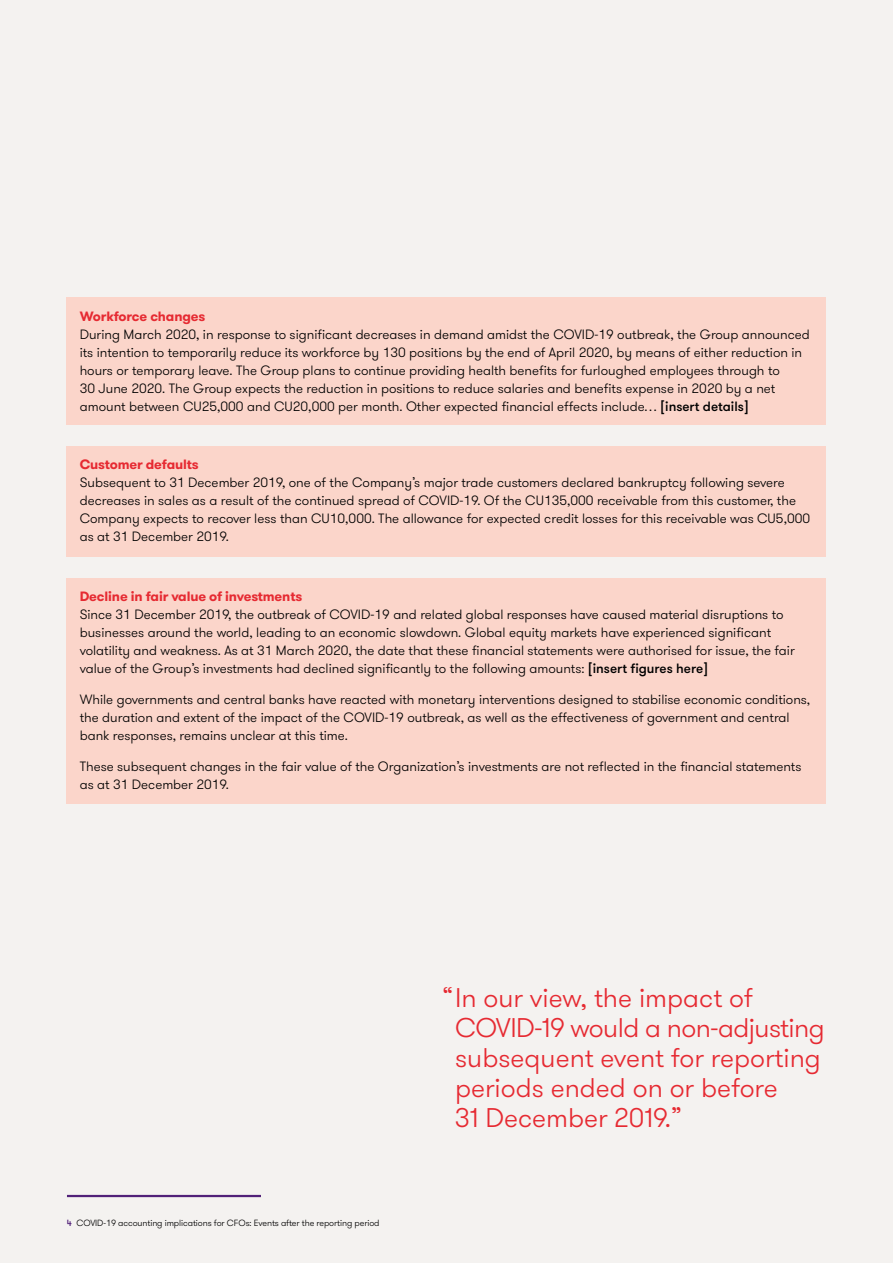
<style>
.page{position:relative;width:893px;height:1263px;background:#f4f2f0}
.page>*{position:absolute;margin:0;border:0;box-sizing:border-box;transform-origin:0 0}
.t1{font:300 27px/30px "GT Walsheim Pro";color:#e62a32}
.t2{font:300 13.5px/18px "GT Walsheim Pro";color:#000}
.t3{font:700 13.5px "GT Walsheim Pro";letter-spacing:-.01em;color:#e62a32}
.t4{font:300 9px "GT Walsheim Pro";letter-spacing:-.01em;color:#000}
.s1{font-weight:500}
.s2{font-weight:500;color:#512178}
</style>
<div class="page">
<div style="left:67px;top:578px;width:759px;height:226px;background:#fbd5ca"></div>
<hr style="left:67px;top:1195px;width:194px;height:2px;background:#512178">
<div style="left:67px;top:298px;width:759px;height:127px;background:#fbd5ca"></div>
<div style="left:67px;top:446px;width:759px;height:111px;background:#fbd5ca"></div>
<p class="t3" style="left:80px;top:307px;width:127px">Workforce changes</p>
<p class="t2" style="left:80px;top:325px;width:731px">During March 2020, in response to significant decreases in demand amidst the COVID-19 outbreak, the Group announced its intention to temporarily reduce its workforce by 130 positions by the end of April 2020, by means of either reduction in hours or temporary leave. The Group plans to continue providing health benefits for furloughed employees through to<br>30 June 2020. The Group expects the reduction in positions to reduce salaries and benefits expense in 2020 by a net amount between CU25,000 and CU20,000 per month. Other expected financial effects include… <span class="s1">[insert details]</span></p>
<p class="t3" style="left:80px;top:456px;width:121px">Customer defaults</p>
<p class="t2" style="left:80px;top:474px;width:732px">Subsequent to 31 December 2019, one of the Company’s major trade customers declared bankruptcy following severe decreases in sales as a result of the continued spread of COVID-19. Of the CU135,000 receivable from this customer, the Company expects to recover less than CU10,000. The allowance for expected credit losses for this receivable was CU5,000 as at 31 December 2019.</p>
<p class="t3" style="left:80px;top:588px;width:224px">Decline in fair value of investments</p>
<p class="t2" style="left:80px;top:606px;width:717px">Since 31 December 2019, the outbreak of COVID-19 and related global responses have caused material disruptions to businesses around the world, leading to an economic slowdown. Global equity markets have experienced significant volatility and weakness. As at 31 March 2020, the date that these financial statements were authorised for issue, the fair value of the Group’s investments had declined significantly to the following amounts: <span class="s1">[insert figures here]</span></p>
<p class="t2" style="left:80px;top:691px;width:732px">While governments and central banks have reacted with monetary interventions designed to stabilise economic conditions, the duration and extent of the impact of the COVID-19 outbreak, as well as the effectiveness of government and central bank responses, remains unclear at this time.</p>
<p class="t2" style="left:80px;top:757px;width:723px">These subsequent changes in the fair value of the Organization’s investments are not reflected in the financial statements as at 31 December 2019.</p>
<p class="t4" style="left:67px;top:1217px;width:314px"><span class="s2">4</span> COVID-19 accounting implications for CFOs: Events after the reporting period</p>
<h1 class="t1" style="left:455px;top:983px;width:371px;text-indent:-13px">“In our view, the impact of<br>COVID-19 would a non-adjusting subsequent event for reporting periods ended on or before<br>31 December 2019.”</h1>
</div>
